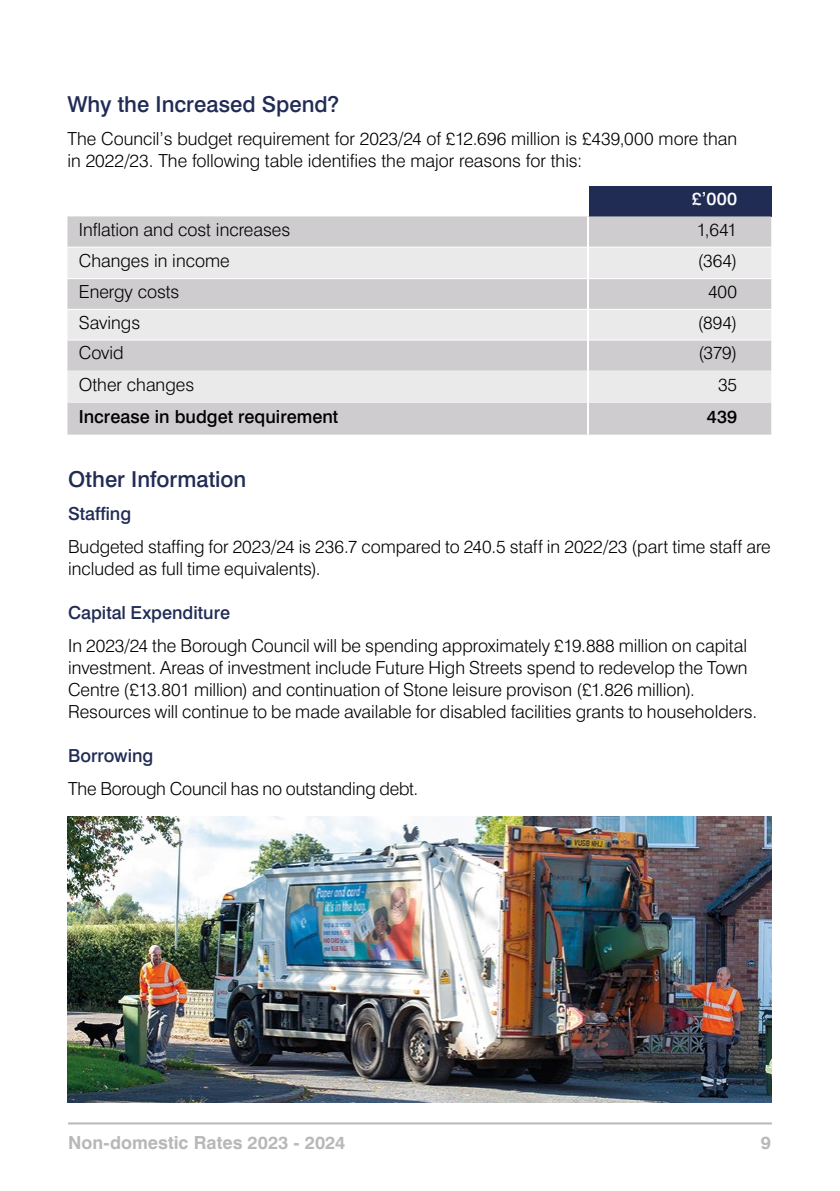
<style>
.page{position:relative;width:840px;height:1191px;background:#fff}
.page>*{position:absolute;margin:0;border:0;box-sizing:border-box;transform-origin:0 0}
.t1{font:500 22px "Swiss 721 BT";color:#212c55}
.t2{font:300 18px/22px "Swiss 721 BT";color:#000}
.t3{font:500 18px "Swiss 721 BT";color:#212c55}
.t4{font:500 18px "Swiss 721 BT";color:#000}
.t5{font:700 18px "Swiss 721 BT";color:#b9b8b8}
.Table_Head{font:500 18px "Swiss 721 BT";color:#fff}
</style>
<div class="page">
<hr style="left:68px;top:1122px;width:703px;height:2px;background:#b9b8b8">
<div style="left:587px;top:186px;width:183px;height:30px;background:#212c55"></div>
<div style="left:67px;top:216px;width:703px;height:218px;background:#ceccce"></div>
<svg style="left:67px;top:248px;width:703px;height:155px;background:#dfdedf"></svg>
<hr style="left:67px;top:247px;width:519px;height:1px;background:#fff">
<hr style="left:588px;top:247px;width:182px;height:1px;background:#fff">
<hr style="left:67px;top:278px;width:519px;height:1px;background:#fff">
<hr style="left:588px;top:278px;width:182px;height:1px;background:#fff">
<hr style="left:67px;top:309px;width:519px;height:1px;background:#fff">
<hr style="left:588px;top:309px;width:182px;height:1px;background:#fff">
<hr style="left:67px;top:339px;width:519px;height:1px;background:#fff">
<hr style="left:588px;top:339px;width:182px;height:1px;background:#fff">
<hr style="left:586px;top:186px;width:2px;height:30px;background:#fff">
<hr style="left:586px;top:216px;width:2px;height:31px;background:#fff">
<hr style="left:586px;top:247px;width:2px;height:32px;background:#fff">
<hr style="left:586px;top:279px;width:2px;height:30px;background:#fff">
<hr style="left:586px;top:309px;width:2px;height:31px;background:#fff">
<hr style="left:586px;top:340px;width:2px;height:31px;background:#fff">
<hr style="left:586px;top:371px;width:2px;height:32px;background:#fff">
<hr style="left:586px;top:403px;width:2px;height:31px;background:#fff">
<img style="left:67px;top:816px;width:703px;height:286px">
<p class="t1" style="left:67px;top:90px;width:273px">Why the Increased Spend?</p>
<p class="t2" style="left:67px;top:127px;width:671px">The Council’s budget requirement for 2023/24 of £12.696 million is £439,000 more than in 2022/23. The following table identifies the major reasons for this:</p>
<p class="Table_Head" style="left:691px;top:188px;width:47px">£’000</p>
<p class="t2" style="left:79px;top:218px;width:213px">Inflation and cost increases</p>
<p class="t2" style="left:696px;top:218px;width:42px">1,641</p>
<p class="t2" style="left:79px;top:249px;width:152px">Changes in income</p>
<p class="t2" style="left:697px;top:249px;width:41px">(364)</p>
<p class="t2" style="left:79px;top:280px;width:102px">Energy costs</p>
<p class="t2" style="left:707px;top:280px;width:31px">400</p>
<p class="t2" style="left:79px;top:311px;width:63px">Savings</p>
<p class="t2" style="left:697px;top:311px;width:41px">(894)</p>
<p class="t2" style="left:79px;top:342px;width:46px">Covid</p>
<p class="t2" style="left:698px;top:342px;width:40px">(379)</p>
<p class="t2" style="left:79px;top:373px;width:117px">Other changes</p>
<p class="t2" style="left:717px;top:373px;width:21px">35</p>
<p class="t4" style="left:79px;top:405px;width:261px">Increase in budget requirement</p>
<p class="t4" style="left:706px;top:405px;width:32px">439</p>
<p class="t1" style="left:68px;top:465px;width:180px">Other Information</p>
<p class="t3" style="left:68px;top:502px;width:65px">Staffing</p>
<p class="t2" style="left:68px;top:535px;width:703px">Budgeted staffing for 2023/24 is 236.7 compared to 240.5 staff in 2022/23 (part time staff are included as full time equivalents).</p>
<p class="t3" style="left:68px;top:601px;width:163px">Capital Expenditure</p>
<p class="t2" style="left:68px;top:634px;width:690px">In 2023/24 the Borough Council will be spending approximately £19.888 million on capital investment. Areas of investment include Future High Streets spend to redevelop the Town Centre (£13.801 million) and continuation of Stone leisure provison (£1.826 million).<br>Resources will continue to be made available for disabled facilities grants to householders.</p>
<p class="t3" style="left:68px;top:744px;width:87px">Borrowing</p>
<p class="t2" style="left:68px;top:777px;width:351px">The Borough Council has no outstanding debt.</p>
<p class="t5" style="left:68px;top:1131px;width:279px">Non-domestic Rates 2023 - 2024</p>
<p class="t5" style="left:760px;top:1131px;width:12px">9</p>
</div>
